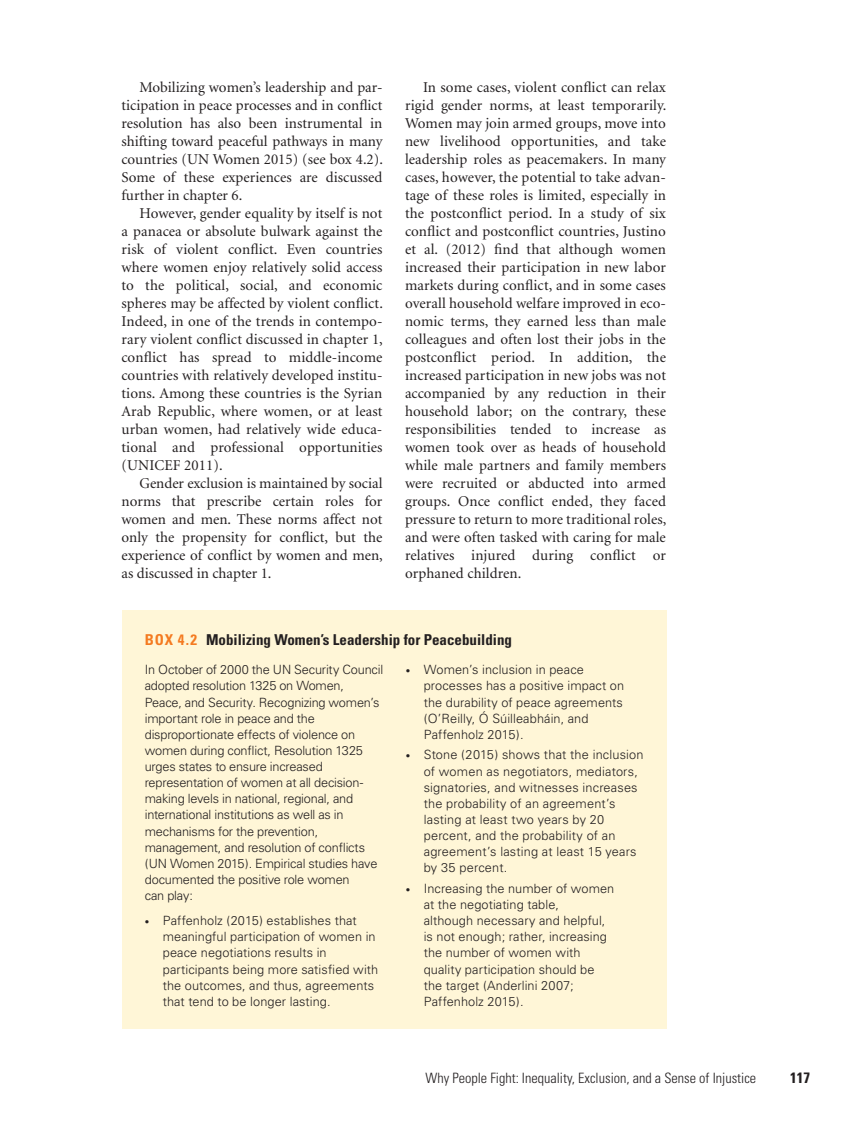
<style>
.page{position:relative;width:864px;height:1134px;background:#fff}
.page>*{position:absolute;margin:0;border:0;box-sizing:border-box;transform-origin:0 0}
.t1{font:15px/18px "Minion";color:#231f20;text-align:justify}
.t2{font:700 condensed 15px "Univers";color:#231f20}
.t3{font:300 condensed 14.25px "Univers";color:#231f20}
.t4{font:300 12.75px/16.2px "Univers";letter-spacing:.005em;color:#231f20}
.t5{font:300 12.75px/16.2px "Univers";letter-spacing:-.015em;color:#231f20}
.s1{color:#f47a20}
.s2{font-size:9px}
</style>
<div class="page">
<div style="left:122px;top:610px;width:545px;height:419px;background:#fff6d7"></div>
<p class="t1" style="left:122px;top:79px;width:263px;text-indent:18px">Mobilizing women’s leadership and par&shy;ticipation in peace processes and in conflict resolution has also been instrumental in shifting toward peaceful pathways in many countries (UN Women 2015) (see box 4.2).<br>Some of these experiences are discussed further in chapter 6.</p>
<p class="t1" style="left:122px;top:205px;width:263px;text-indent:18px">However, gender equality by itself is not a panacea or absolute bulwark against the risk of violent conflict. Even countries where women enjoy relatively solid access to the political, social, and economic spheres may be affected by violent conflict.<br>Indeed, in one of the trends in contempo&shy;rary violent conflict discussed in chapter 1, conflict has spread to middle-income countries with relatively developed institu&shy;tions. Among these countries is the Syrian Arab Republic, where women, or at least urban women, had relatively wide educa&shy;tional and professional opportunities (UNICEF 2011).</p>
<p class="t1" style="left:122px;top:475px;width:263px;text-indent:18px">Gender exclusion is maintained by social norms that prescribe certain roles for women and men. These norms affect not only the propensity for conflict, but the experience of conflict by women and men, as discussed in chapter 1.</p>
<p class="t1" style="left:405px;top:79px;width:263px;text-indent:18px">In some cases, violent conflict can relax rigid gender norms, at least temporarily.<br>Women may join armed groups, move into new livelihood opportunities, and take leadership roles as peacemakers. In many cases, however, the potential to take advan&shy;tage of these roles is limited, especially in the postconflict period. In a study of six conflict and postconflict countries, Justino et al. (2012) find that although women increased their participation in new labor markets during conflict, and in some cases overall household welfare improved in eco&shy;nomic terms, they earned less than male colleagues and often lost their jobs in the postconflict period. In addition, the increased participation in new jobs was not accompanied by any reduction in their household labor; on the contrary, these responsibilities tended to increase as women took over as heads of household while male partners and family members were recruited or abducted into armed groups. Once conflict ended, they faced pressure to return to more traditional roles, and were often tasked with caring for male relatives injured during conflict or orphaned children.</p>
<p class="t2" style="left:145px;top:630px;width:369px"><span class="s1">BOX 4.2</span> Mobilizing Women’s Leadership for Peacebuilding</p>
<p class="t5" style="left:145px;top:662px;width:240px">In October of 2000 the UN Security Council adopted resolution 1325 on Women, Peace, and Security. Recognizing women’s important role in peace and the disproportionate effects of violence on women during conflict, Resolution 1325 urges states to ensure increased representation of women at all decision&shy;making levels in national, regional, and international institutions as well as in mechanisms for the prevention, management, and resolution of conflicts (UN Women 2015). Empirical studies have documented the positive role women<br>can play:</p>
<p class="t4" style="left:163px;top:913px;width:217px;text-indent:-18px"><span class="s2">•</span> Paffenholz (2015) establishes that meaningful participation of women in peace negotiations results in participants being more satisfied with the outcomes, and thus, agreements that tend to be longer lasting.</p>
<p class="t4" style="left:424px;top:662px;width:202px;text-indent:-18px"><span class="s2">•</span> Women’s inclusion in peace processes has a positive impact on the durability of peace agreements (O’Reilly, Ó Súilleabháin, and<br>Paffenholz 2015).</p>
<p class="t4" style="left:424px;top:747px;width:221px;text-indent:-18px"><span class="s2">•</span> Stone (2015) shows that the inclusion of women as negotiators, mediators, signatories, and witnesses increases the probability of an agreement’s lasting at least two years by 20 percent, and the probability of an agreement’s lasting at least 15 years by 35 percent.</p>
<p class="t4" style="left:424px;top:880px;width:192px;text-indent:-18px"><span class="s2">•</span> Increasing the number of women at the negotiating table,<br>although necessary and helpful, is not enough; rather, increasing the number of women with quality participation should be the target (Anderlini 2007;<br>Paffenholz 2015).</p>
<p class="t3" style="left:425px;top:1069px;width:332px">Why People Fight: Inequality, Exclusion, and a Sense of Injustice</p>
<p class="t2" style="left:790px;top:1068px;width:21px">117</p>
</div>
